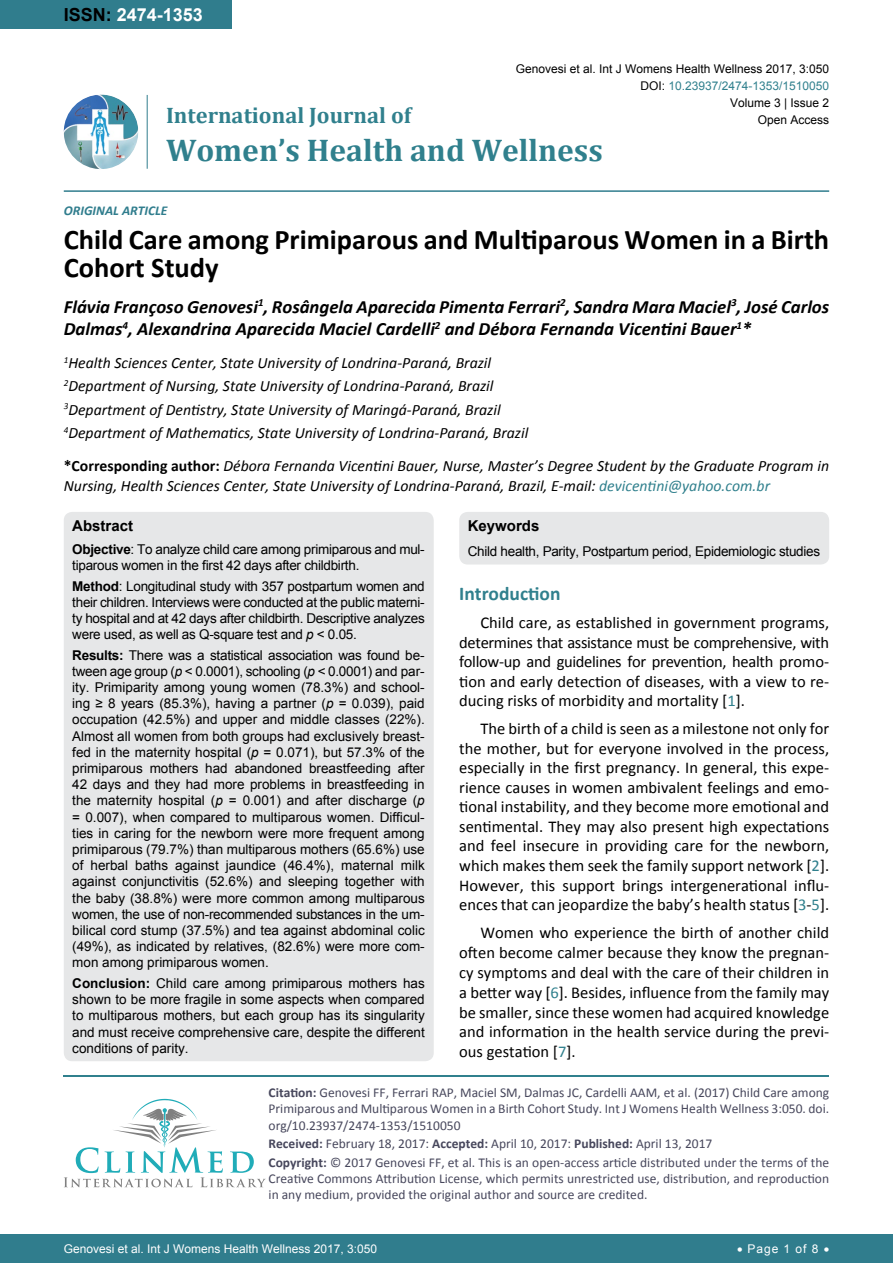
<style>
.page{position:relative;width:893px;height:1263px;background:#fff}
.page>*{position:absolute;margin:0;border:0;box-sizing:border-box;transform-origin:0 0}
.t1{font:700 31.5px "Cambria";color:#30808d}
.t2{font:700 28.5px/28.5px "Calibri";color:#000}
.t3{font:700 22.5px "Cambria";color:#30808d}
.t4{font:700 19.5px "Calibri";color:#30808d}
.t5{font:italic 700 18.75px/22.5px "Calibri";color:#000}
.t6{font:700 18px "Arial";color:#fff}
.t7{font:16.5px/19.5px "Calibri";color:#000;text-align:justify}
.t8{font:italic 15.75px/23.1px "Calibri";color:#000}
.t9{font:700 15px "Arial";color:#000}
.t10{font:13.5px/16.2px "Arial";letter-spacing:-.02em;color:#000;text-align:justify}
.t11{font:13.5px/16.2px "Calibri";color:#47475c}
.t12{font:italic 700 13.5px "Calibri";color:#307d8d}
.t13{font:12px "Arial";color:#000}
.t14{font:12px "Arial";color:#fff}
.t15{font:12px "Arial";color:#30808d}
.s1{color:#000}
.s2{font-weight:700;font-style:normal}
.s3{color:#30808d}
.s4{font-weight:700}
.s5{font-style:italic}
</style>
<div class="page">
<div style="left:0;top:0;width:231px;height:28px;background:#307d8d"></div>
<img style="left:64px;top:95px;width:74px;height:74px;border-radius:37px">
<hr style="left:147px;top:95px;width:1px;height:74px;background:#307d8d">
<hr style="left:64px;top:190px;width:765px;height:2px;background:#307d8d">
<div style="left:0;top:1234px;width:893px;height:29px;background:#307d8d"></div>
<hr style="left:64px;top:1075px;width:765px;height:1px;background:#30808d">
<svg style="left:64px;top:1099px;width:202px;height:88px"></svg>
<div style="left:64px;top:512px;width:370px;height:549px;background:#e6e7e8;border-radius:9px"></div>
<div style="left:459px;top:512px;width:370px;height:52px;background:#e6e7e8;border-radius:9px"></div>
<h3 class="t6" style="left:64px;top:2px;width:141px"><span class="s1">ISSN:</span> 2474-1353</h3>
<p class="t13" style="left:516px;top:60px;width:315px">Genovesi et al. Int J Womens Health Wellness 2017, 3:050</p>
<p class="t13" style="left:730px;top:95px;width:101px">Volume 3 | Issue 2</p>
<p class="t15" style="left:640px;top:78px;width:190px"><span class="s1">DOI:</span> 10.23937/2474-1353/1510050</p>
<p class="t13" style="left:758px;top:112px;width:73px">Open Access</p>
<h3 class="t3" style="left:166px;top:100px;width:247px">International Journal of</h3>
<h1 class="t1" style="left:166px;top:128px;width:438px">Women’s Health and Wellness</h1>
<p class="t12" style="left:64px;top:202px;width:105px">ORIGINAL ARTICLE</p>
<h2 class="t2" style="left:64px;top:224px;width:767px">Child Care among Primiparous and Multiparous Women in a Birth<br>Cohort Study</h2>
<h3 class="t5" style="left:64px;top:295px;width:767px">Flávia Françoso Genovesi<sup>1</sup>, Rosângela Aparecida Pimenta Ferrari<sup>2</sup>, Sandra Mara Maciel<sup>3</sup>, José Carlos<br>Dalmas<sup>4</sup>, Alexandrina Aparecida Maciel Cardelli<sup>2</sup> and Débora Fernanda Vicentini Bauer<sup>1</sup>*</h3>
<p class="t8" style="left:64px;top:351px;width:466px"><sup>1</sup>Health Sciences Center, State University of Londrina-Paraná, Brazil <sup>2</sup>Department of Nursing, State University of Londrina-Paraná, Brazil <sup>3</sup>Department of Dentistry, State University of Maringá-Paraná, Brazil <sup>4</sup>Department of Mathematics, State University of Londrina-Paraná, Brazil</p>
<p class="t8" style="left:64px;top:455px;width:767px;line-height:19.8px"><span class="s2">*Corresponding author:</span> Débora Fernanda Vicentini Bauer, Nurse, Master’s Degree Student by the Graduate Program in<br>Nursing, Health Sciences Center, State University of Londrina-Paraná, Brazil, E-mail: <span class="s3">devicentini@yahoo.com.br</span></p>
<p class="t9" style="left:72px;top:516px;width:62px">Abstract</p>
<p class="t10" style="left:72px;top:541px;width:354px"><span class="s4">Objective</span>: To analyze child care among primiparous and mul&shy;tiparous women in the first 42 days after childbirth.</p>
<p class="t10" style="left:72px;top:578px;width:354px"><span class="s4">Method</span>: Longitudinal study with 357 postpartum women and their children. Interviews were conducted at the public materni&shy;ty hospital and at 42 days after childbirth. Descriptive analyzes were used, as well as Q-square test and <span class="s5">p</span> &lt; 0.05.</p>
<p class="t10" style="left:72px;top:647px;width:354px"><span class="s4">Results:</span> There was a statistical association was found be&shy;tween age group (<span class="s5">p</span> &lt; 0.0001), schooling (<span class="s5">p</span> &lt; 0.0001) and par&shy;ity. Primiparity among young women (78.3%) and school&shy;ing ≥ 8 years (85.3%), having a partner (<span class="s5">p</span> = 0.039), paid occupation (42.5%) and upper and middle classes (22%).<br>Almost all women from both groups had exclusively breast&shy;fed in the maternity hospital (<span class="s5">p</span> = 0.071), but 57.3% of the primiparous mothers had abandoned breastfeeding after 42 days and they had more problems in breastfeeding in the maternity hospital (<span class="s5">p</span> = 0.001) and after discharge (<span class="s5">p </span>= 0.007), when compared to multiparous women. Difficul&shy;ties in caring for the newborn were more frequent among primiparous (79.7%) than multiparous mothers (65.6%) use of herbal baths against jaundice (46.4%), maternal milk against conjunctivitis (52.6%) and sleeping together with the baby (38.8%) were more common among multiparous women, the use of non-recommended substances in the um&shy;bilical cord stump (37.5%) and tea against abdominal colic (49%), as indicated by relatives, (82.6%) were more com&shy;mon among primiparous women.</p>
<p class="t10" style="left:72px;top:975px;width:354px"><span class="s4">Conclusion:</span> Child care among primiparous mothers has shown to be more fragile in some aspects when compared to multiparous mothers, but each group has its singularity and must receive comprehensive care, despite the different conditions of parity.</p>
<p class="t9" style="left:468px;top:516px;width:73px">Keywords</p>
<p class="t10" style="left:468px;top:543px;width:354px">Child health, Parity, Postpartum period, Epidemiologic studies</p>
<h3 class="t4" style="left:459px;top:582px;width:103px">Introduction</h3>
<p class="t7" style="left:459px;top:613px;width:371px;text-indent:21px">Child care, as established in government programs, determines that assistance must be comprehensive, with follow-up and guidelines for prevention, health promo&shy;tion and early detection of diseases, with a view to re&shy;ducing risks of morbidity and mortality [<span class="s3">1</span>].</p>
<p class="t7" style="left:459px;top:719px;width:371px;text-indent:21px">The birth of a child is seen as a milestone not only for the mother, but for everyone involved in the process, especially in the first pregnancy. In general, this expe&shy;rience causes in women ambivalent feelings and emo&shy;tional instability, and they become more emotional and sentimental. They may also present high expectations and feel insecure in providing care for the newborn, which makes them seek the family support network [<span class="s3">2</span>].<br>However, this support brings intergenerational influ&shy;ences that can jeopardize the baby’s health status [<span class="s3">3</span>-<span class="s3">5</span>].</p>
<p class="t7" style="left:459px;top:923px;width:371px;text-indent:21px">Women who experience the birth of another child often become calmer because they know the pregnan&shy;cy symptoms and deal with the care of their children in a better way [<span class="s3">6</span>]. Besides, influence from the family may be smaller, since these women had acquired knowledge and information in the health service during the previ&shy;ous gestation [<span class="s3">7</span>].</p>
<p class="t11" style="left:269px;top:1084px;width:562px;text-align:justify"><span class="s4">Citation:</span> Genovesi FF, Ferrari RAP, Maciel SM, Dalmas JC, Cardelli AAM, et al. (2017) Child Care among Primiparous and Multiparous Women in a Birth Cohort Study. Int J Womens Health Wellness 3:050. doi. org/10.23937/2474-1353/1510050</p>
<p class="t11" style="left:269px;top:1134px;width:562px;line-height:18.6px"><span class="s4">Received:</span> February 18, 2017: <span class="s4">Accepted:</span> April 10, 2017: <span class="s4">Published:</span> April 13, 2017<br><span class="s4">Copyright:</span> © 2017 Genovesi FF, et al. This is an open-access article distributed under the terms of the</p>
<p class="t11" style="left:269px;top:1170px;width:562px">Creative Commons Attribution License, which permits unrestricted use, distribution, and reproduction in any medium, provided the original author and source are credited.</p>
<p class="t14" style="left:64px;top:1241px;width:315px">Genovesi et al. Int J Womens Health Wellness 2017, 3:050</p>
<p class="t14" style="left:737px;top:1241px;width:94px">• Page 1 of 8 •</p>
</div>
